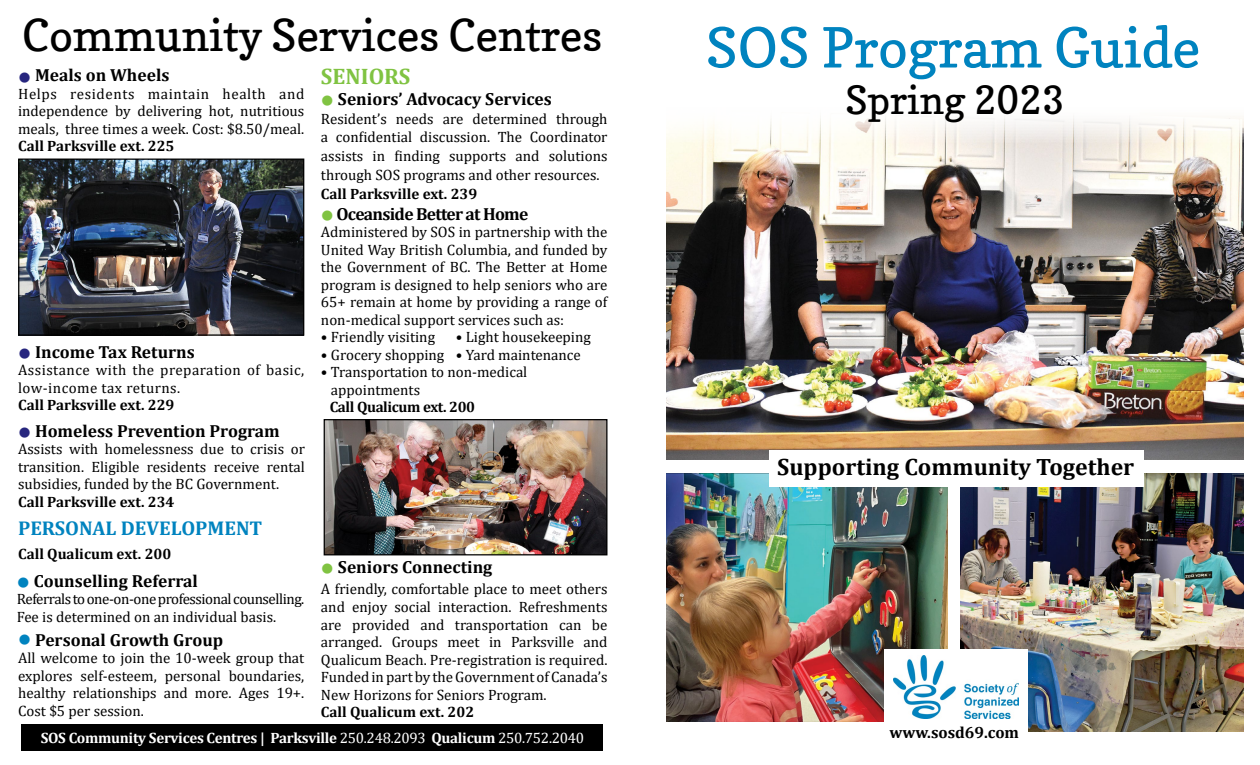
<style>
.page{position:relative;width:1260px;height:765px;background:#fff}
.page>*{position:absolute;margin:0;border:0;box-sizing:border-box;transform-origin:0 0}
.t1{font:55px "Copse";color:#0083bf}
.t2{font:43.75px "Copse";color:#000}
.t3{font:38.75px "Copse";color:#000}
.t4{font:700 23.75px "Cambria";color:#000}
.t5{font:700 22.5px "Cambria";color:#80c342}
.t6{font:700 20px "Cambria";color:#0083bf}
.t7{font:700 17.5px "Cambria";color:#000}
.t8{font:700 17.5px "Cambria";letter-spacing:-.04em;color:#000}
.t9{font:17.5px "Wingdings";color:#80c342}
.t10{font:700 16.25px "Cambria";color:#000}
.t11{font:15px/17.5px "Cambria";color:#000;text-align:justify}
.t12{font:700 15px "Cambria";color:#000}
.t13{font:15px/17.5px "Cambria";letter-spacing:-.03em;color:#000}
.t14{font:700 15px "Cambria";letter-spacing:-.02em;color:#fff}
.t15{font:15px/17.5px "Cambria";letter-spacing:.03em;color:#000}
.t16{font:700 15px "Cambria";letter-spacing:-.025em;color:#000}
.s1{font-style:inherit}
.s2{color:#27267e}
.s3{color:#0083bf}
.s4{color:#80c342}
.s5{font-weight:400}
</style>
<div class="page">
<img style="left:666px;top:116px;width:577px;height:344px">
<img style="left:666px;top:473px;width:282px;height:249px">
<div style="left:21px;top:724px;width:581px;height:27px;background:#000"></div>
<img style="left:961px;top:473px;width:282px;height:259px">
<div style="left:884px;top:649px;width:144px;height:98px;background:#fff"></div>
<img style="left:893px;top:656px;width:125px;height:63px">
<div style="left:769px;top:450px;width:375px;height:36px;background:#fff"></div>
<img style="left:20px;top:161px;width:282px;height:173px">
<div style="left:18px;top:159px;width:286px;height:177px;border:1px solid #000"></div>
<img style="left:326px;top:421px;width:280px;height:132px">
<div style="left:324px;top:419px;width:284px;height:136px;border:1px solid #000"></div>
<h2 class="t2" style="left:22px;top:8px;width:581px">Community Services Centres</h2>
<h1 class="t1" style="left:706px;top:14px;width:496px"><span class="s1">SOS</span> Program Guide</h1>
<p class="t7" style="left:18px;top:63px;width:153px"><span class="s2">●</span> Meals on Wheels</p>
<p class="t11" style="left:18px;top:85px;width:288px">Helps residents maintain health and independence by delivering hot, nutritious meals, three times a week. Cost: $8.50/meal.</p>
<p class="t12" style="left:18px;top:135px;width:158px">Call Parksville ext. 225</p>
<h3 class="t5" style="left:321px;top:61px;width:91px">SENIORS</h3>
<p class="t7" style="left:338px;top:87px;width:216px">Seniors’ Advocacy Services</p>
<h3 class="t3" style="left:846px;top:76px;width:221px">Spring 2023</h3>
<p class="t11" style="left:321px;top:128px;width:288px;line-height:18.8px">a confidential discussion. The Coordinator assists in finding supports and solutions through SOS programs and other resources.</p>
<p class="t12" style="left:321px;top:183px;width:158px">Call Parksville ext. 239</p>
<p class="t9" style="left:321px;top:92px;width:15px">●</p>
<p class="t11" style="left:321px;top:110px;width:288px">Resident’s needs are determined through</p>
<p class="t7" style="left:18px;top:339px;width:178px"><span class="s2">●</span> Income Tax Returns</p>
<p class="t15" style="left:18px;top:361px;width:288px">Assistance with the preparation of basic, low-income tax returns.</p>
<p class="t12" style="left:18px;top:394px;width:158px">Call Parksville ext. 229</p>
<p class="t7" style="left:18px;top:419px;width:263px"><span class="s2">●</span> Homeless Prevention Program</p>
<p class="t11" style="left:18px;top:441px;width:288px">Assists with homelessness due to crisis or transition. Eligible residents receive rental subsidies, funded by the BC Government.</p>
<p class="t12" style="left:18px;top:491px;width:158px">Call Parksville ext. 234</p>
<h3 class="t6" style="left:18px;top:514px;width:246px">PERSONAL DEVELOPMENT</h3>
<p class="t7" style="left:17px;top:569px;width:183px"><span class="s3">●</span> Counselling Referral</p>
<p class="t13" style="left:17px;top:590px;width:289px">Referrals to one-on-one professional counselling.<br>Fee is determined on an individual basis.</p>
<p class="t12" style="left:18px;top:543px;width:155px">Call Qualicum ext. 200</p>
<p class="t7" style="left:18px;top:628px;width:207px"><span class="s3">●</span> Personal Growth Group</p>
<p class="t11" style="left:18px;top:649px;width:288px">All welcome to join the 10-week group that explores self-esteem, personal boundaries, healthy relationships and more. Ages 19+.<br>Cost $5 per session.</p>
<p class="t8" style="left:321px;top:202px;width:209px"><span class="s4">●</span> Oceanside Better at Home</p>
<p class="t11" style="left:321px;top:223px;width:288px">Administered by SOS in partnership with the United Way British Columbia, and funded by the Government of BC. The Better at Home program is designed to help seniors who are 65+ remain at home by providing a range of non-medical support services such as:</p>
<p class="t11" style="left:321px;top:328px;width:116px">• Friendly visiting</p>
<p class="t11" style="left:456px;top:328px;width:136px">• Light housekeeping</p>
<p class="t11" style="left:321px;top:346px;width:261px">• Grocery shopping • Yard maintenance</p>
<p class="t11" style="left:331px;top:363px;width:198px;text-indent:-10px">• Transportation to non-medical appointments</p>
<p class="t16" style="left:330px;top:397px;width:147px">Call Qualicum ext. 200</p>
<p class="t7" style="left:321px;top:554px;width:173px"><span class="s4">●</span> Seniors Connecting</p>
<p class="t11" style="left:321px;top:581px;width:288px">A friendly, comfortable place to meet others and enjoy social interaction. Refreshments are provided and transportation can be arranged. Groups meet in Parksville and Qualicum Beach. Pre-registration is required.<br>Funded in part by the Government of Canada’s New Horizons for Seniors Program.</p>
<p class="t12" style="left:321px;top:701px;width:155px">Call Qualicum ext. 202</p>
<p class="t14" style="left:41px;top:728px;width:545px">SOS Community Services Centres | Parksville <span class="s5">250.248.2093</span> Qualicum <span class="s5">250.752.2040</span></p>
<h3 class="t4" style="left:777px;top:451px;width:358px">Supporting Community Together</h3>
<p class="t10" style="left:890px;top:721px;width:131px">www.sosd69.com</p>
</div>
